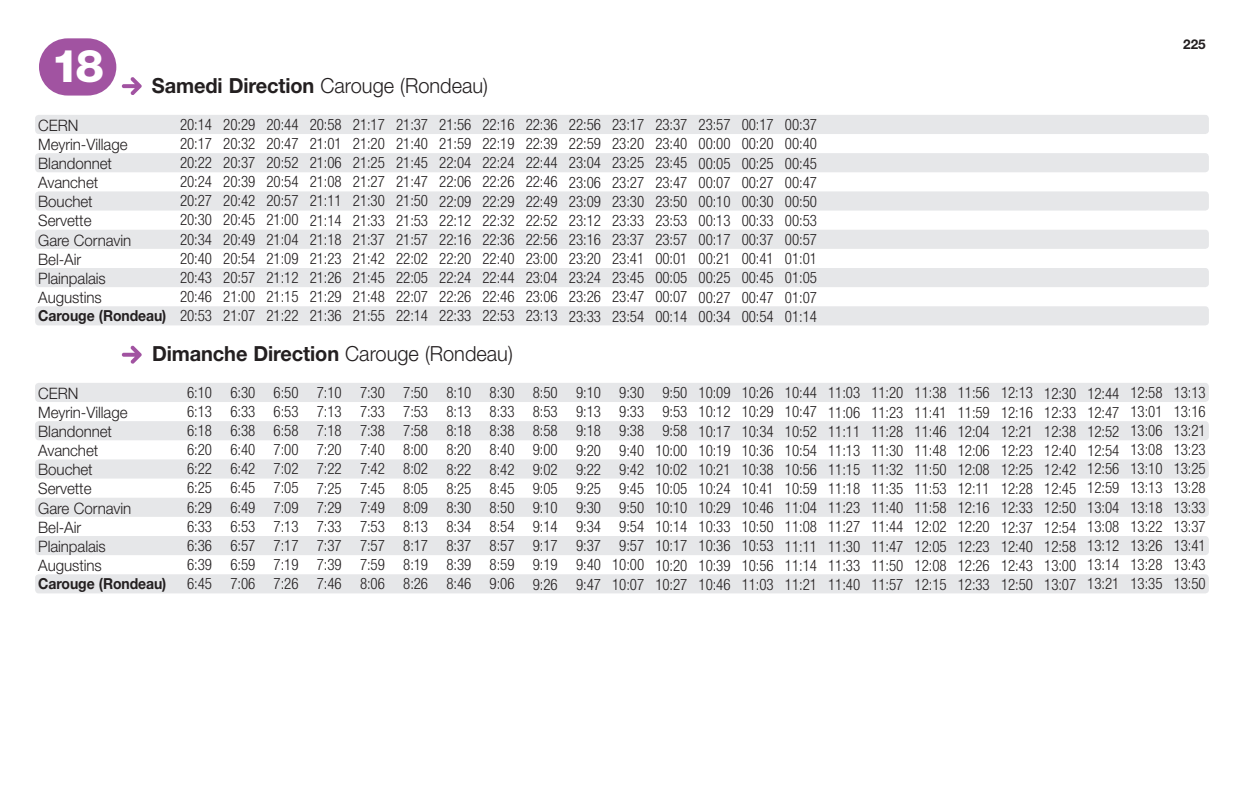
<style>
.page{position:relative;width:1244px;height:804px;background:#fff}
.page>*{position:absolute;margin:0;border:0;box-sizing:border-box;transform-origin:0 0}
.t1{font:800 45.23px "Helvetica Neue";color:#fff}
.t2{font:700 20.7px "Helvetica Neue";letter-spacing:-.005em;color:#231f20;scale:.96 1}
.t3{font:300 20.7px "Helvetica Neue";color:#231f20;scale:.96 1}
.t4{font:300 condensed 15.75px/19.1px "Helvetica Neue";letter-spacing:-.005em;color:#231f20;text-align:justify;scale:.95 1}
.t5{font:300 15.75px/19.1px "Helvetica Neue";letter-spacing:-.005em;color:#231f20;scale:.96 1}
.t6{font:700 15.3px "Helvetica Neue";letter-spacing:-.005em;color:#231f20;scale:.92 1}
.t7{font:700 13.5px "Helvetica Neue";color:#231f20}
.s1{font-weight:700}
.s2{font-weight:300}
</style>
<div class="page">
<div style="left:35px;top:115px;width:1174px;height:19px;background:#e6e7e9;border-radius:4px"></div>
<div style="left:35px;top:306px;width:1174px;height:19px;background:#e6e7e9;border-radius:4px"></div>
<div style="left:35px;top:497px;width:1174px;height:20px;background:#e6e7e9;border-radius:4px"></div>
<div style="left:35px;top:153px;width:1174px;height:19px;background:#e6e7e9;border-radius:4px"></div>
<div style="left:35px;top:574px;width:1174px;height:19px;background:#e6e7e9;border-radius:4px"></div>
<div style="left:35px;top:536px;width:1174px;height:19px;background:#e6e7e9;border-radius:4px"></div>
<div style="left:35px;top:191px;width:1174px;height:19px;background:#e6e7e9;border-radius:4px"></div>
<div style="left:35px;top:383px;width:1174px;height:19px;background:#e6e7e9;border-radius:4px"></div>
<div style="left:35px;top:230px;width:1174px;height:19px;background:#e6e7e9;border-radius:4px"></div>
<div style="left:35px;top:421px;width:1174px;height:19px;background:#e6e7e9;border-radius:4px"></div>
<div style="left:35px;top:268px;width:1174px;height:19px;background:#e6e7e9;border-radius:4px"></div>
<div style="left:35px;top:459px;width:1174px;height:19px;background:#e6e7e9;border-radius:4px"></div>
<svg style="left:122px;top:77px;width:20px;height:18px"></svg>
<svg style="left:39px;top:38px;width:77px;height:58px;background:#b06fb0"></svg>
<svg style="left:122px;top:345px;width:20px;height:19px"></svg>
<h1 class="t1" style="left:51px;top:39px;width:54px">18</h1>
<h2 class="t3" style="left:152px;top:73px;width:352px"><span class="s1">Samedi Direction</span> Carouge (Rondeau)</h2>
<p class="t5" style="left:38px;top:115px;width:98px">CERN<br>Meyrin-Village<br>Blandonnet<br>Avanchet<br>Bouchet<br>Servette<br>Gare Cornavin<br>Bel-Air<br>Plainpalais<br>Augustins</p>
<p class="t6" style="left:38px;top:306px;width:141px">Carouge (Rondeau)</p>
<p class="t4" style="left:180px;top:114px;width:35px">20:14<br>20:17<br>20:22<br>20:24<br>20:27<br>20:30<br>20:34<br>20:40<br>20:43<br>20:46<br>20:53</p>
<p class="t4" style="left:223px;top:114px;width:35px">20:29<br>20:32<br>20:37<br>20:39<br>20:42<br>20:45<br>20:49<br>20:54<br>20:57<br>21:00<br>21:07</p>
<p class="t4" style="left:266px;top:114px;width:35px">20:44<br>20:47<br>20:52<br>20:54<br>20:57<br>21:00<br>21:04<br>21:09<br>21:12<br>21:15<br>21:22</p>
<p class="t4" style="left:310px;top:114px;width:35px">20:58<br>21:01<br>21:06<br>21:08<br>21:11<br>21:14<br>21:18<br>21:23<br>21:26<br>21:29<br>21:36</p>
<p class="t4" style="left:353px;top:115px;width:35px">21:17<br>21:20<br>21:25<br>21:27<br>21:30<br>21:33<br>21:37<br>21:42<br>21:45<br>21:48<br>21:55</p>
<p class="t4" style="left:396px;top:115px;width:35px">21:37<br>21:40<br>21:45<br>21:47<br>21:50<br>21:53<br>21:57<br>22:02<br>22:05<br>22:07<br>22:14</p>
<p class="t4" style="left:439px;top:115px;width:35px">21:56<br>21:59<br>22:04<br>22:06<br>22:09<br>22:12<br>22:16<br>22:20<br>22:24<br>22:26<br>22:33</p>
<p class="t4" style="left:482px;top:115px;width:35px">22:16<br>22:19<br>22:24<br>22:26<br>22:29<br>22:32<br>22:36<br>22:40<br>22:44<br>22:46<br>22:53</p>
<h2 class="t2" style="left:152px;top:341px;width:377px">Dimanche Direction <span class="s2">Carouge (Rondeau)</span></h2>
<p class="t5" style="left:38px;top:383px;width:98px">CERN<br>Meyrin-Village<br>Blandonnet<br>Avanchet<br>Bouchet<br>Servette<br>Gare Cornavin<br>Bel-Air<br>Plainpalais<br>Augustins</p>
<p class="t6" style="left:38px;top:574px;width:141px">Carouge (Rondeau)</p>
<p class="t4" style="left:187px;top:382px;width:28px">6:10<br>6:13<br>6:18<br>6:20<br>6:22<br>6:25<br>6:29<br>6:33<br>6:36<br>6:39<br>6:45</p>
<p class="t4" style="left:230px;top:382px;width:28px">6:30<br>6:33<br>6:38<br>6:40<br>6:42<br>6:45<br>6:49<br>6:53<br>6:57<br>6:59<br>7:06</p>
<p class="t4" style="left:274px;top:382px;width:28px">6:50<br>6:53<br>6:58<br>7:00<br>7:02<br>7:05<br>7:09<br>7:13<br>7:17<br>7:19<br>7:26</p>
<p class="t4" style="left:317px;top:382px;width:28px">7:10<br>7:13<br>7:18<br>7:20<br>7:22<br>7:25<br>7:29<br>7:33<br>7:37<br>7:39<br>7:46</p>
<p class="t4" style="left:360px;top:382px;width:28px">7:30<br>7:33<br>7:38<br>7:40<br>7:42<br>7:45<br>7:49<br>7:53<br>7:57<br>7:59<br>8:06</p>
<p class="t4" style="left:403px;top:382px;width:28px">7:50<br>7:53<br>7:58<br>8:00<br>8:02<br>8:05<br>8:09<br>8:13<br>8:17<br>8:19<br>8:26</p>
<p class="t4" style="left:446px;top:383px;width:28px">8:10<br>8:13<br>8:18<br>8:20<br>8:22<br>8:25<br>8:30<br>8:34<br>8:37<br>8:39<br>8:46</p>
<p class="t4" style="left:490px;top:383px;width:28px">8:30<br>8:33<br>8:38<br>8:40<br>8:42<br>8:45<br>8:50<br>8:54<br>8:57<br>8:59<br>9:06</p>
<p class="t7" style="left:1183px;top:36px;width:24px">225</p>
<p class="t4" style="left:526px;top:115px;width:35px">22:36<br>22:39<br>22:44<br>22:46<br>22:49<br>22:52<br>22:56<br>23:00<br>23:04<br>23:06<br>23:13</p>
<p class="t4" style="left:569px;top:115px;width:35px">22:56<br>22:59<br>23:04<br>23:06<br>23:09<br>23:12<br>23:16<br>23:20<br>23:24<br>23:26<br>23:33</p>
<p class="t4" style="left:612px;top:115px;width:35px">23:17<br>23:20<br>23:25<br>23:27<br>23:30<br>23:33<br>23:37<br>23:41<br>23:45<br>23:47<br>23:54</p>
<p class="t4" style="left:655px;top:115px;width:35px">23:37<br>23:40<br>23:45<br>23:47<br>23:50<br>23:53<br>23:57<br>00:01<br>00:05<br>00:07<br>00:14</p>
<p class="t4" style="left:698px;top:115px;width:35px">23:57<br>00:00<br>00:05<br>00:07<br>00:10<br>00:13<br>00:17<br>00:21<br>00:25<br>00:27<br>00:34</p>
<p class="t4" style="left:742px;top:115px;width:35px">00:17<br>00:20<br>00:25<br>00:27<br>00:30<br>00:33<br>00:37<br>00:41<br>00:45<br>00:47<br>00:54</p>
<p class="t4" style="left:785px;top:115px;width:35px">00:37<br>00:40<br>00:45<br>00:47<br>00:50<br>00:53<br>00:57<br>01:01<br>01:05<br>01:07<br>01:14</p>
<p class="t4" style="left:533px;top:383px;width:28px">8:50<br>8:53<br>8:58<br>9:00<br>9:02<br>9:05<br>9:10<br>9:14<br>9:17<br>9:19<br>9:26</p>
<p class="t4" style="left:576px;top:383px;width:28px">9:10<br>9:13<br>9:18<br>9:20<br>9:22<br>9:25<br>9:30<br>9:34<br>9:37<br>9:40<br>9:47</p>
<p class="t4" style="left:612px;top:383px;width:35px;text-align:center">9:30<br>9:33<br>9:38<br>9:40<br>9:42<br>9:45<br>9:50<br>9:54<br>9:57<br>10:00<br>10:07</p>
<p class="t4" style="left:655px;top:383px;width:35px;text-align:center">9:50<br>9:53<br>9:58<br>10:00<br>10:02<br>10:05<br>10:10<br>10:14<br>10:17<br>10:20<br>10:27</p>
<p class="t4" style="left:698px;top:383px;width:35px">10:09<br>10:12<br>10:17<br>10:19<br>10:21<br>10:24<br>10:29<br>10:33<br>10:36<br>10:39<br>10:46</p>
<p class="t4" style="left:742px;top:383px;width:35px">10:26<br>10:29<br>10:34<br>10:36<br>10:38<br>10:41<br>10:46<br>10:50<br>10:53<br>10:56<br>11:03</p>
<p class="t4" style="left:785px;top:383px;width:35px">10:44<br>10:47<br>10:52<br>10:54<br>10:56<br>10:59<br>11:04<br>11:08<br>11:11<br>11:14<br>11:21</p>
<p class="t4" style="left:828px;top:383px;width:35px">11:03<br>11:06<br>11:11<br>11:13<br>11:15<br>11:18<br>11:23<br>11:27<br>11:30<br>11:33<br>11:40</p>
<p class="t4" style="left:871px;top:383px;width:35px">11:20<br>11:23<br>11:28<br>11:30<br>11:32<br>11:35<br>11:40<br>11:44<br>11:47<br>11:50<br>11:57</p>
<p class="t4" style="left:914px;top:383px;width:35px">11:38<br>11:41<br>11:46<br>11:48<br>11:50<br>11:53<br>11:58<br>12:02<br>12:05<br>12:08<br>12:15</p>
<p class="t4" style="left:958px;top:383px;width:35px">11:56<br>11:59<br>12:04<br>12:06<br>12:08<br>12:11<br>12:16<br>12:20<br>12:23<br>12:26<br>12:33</p>
<p class="t4" style="left:1001px;top:383px;width:35px">12:13<br>12:16<br>12:21<br>12:23<br>12:25<br>12:28<br>12:33<br>12:37<br>12:40<br>12:43<br>12:50</p>
<p class="t4" style="left:1044px;top:383px;width:35px">12:30<br>12:33<br>12:38<br>12:40<br>12:42<br>12:45<br>12:50<br>12:54<br>12:58<br>13:00<br>13:07</p>
<p class="t4" style="left:1087px;top:383px;width:35px">12:44<br>12:47<br>12:52<br>12:54<br>12:56<br>12:59<br>13:04<br>13:08<br>13:12<br>13:14<br>13:21</p>
<p class="t4" style="left:1130px;top:382px;width:35px">12:58<br>13:01<br>13:06<br>13:08<br>13:10<br>13:13<br>13:18<br>13:22<br>13:26<br>13:28<br>13:35</p>
<p class="t4" style="left:1173px;top:382px;width:35px">13:13<br>13:16<br>13:21<br>13:23<br>13:25<br>13:28<br>13:33<br>13:37<br>13:41<br>13:43<br>13:50</p>
</div>
